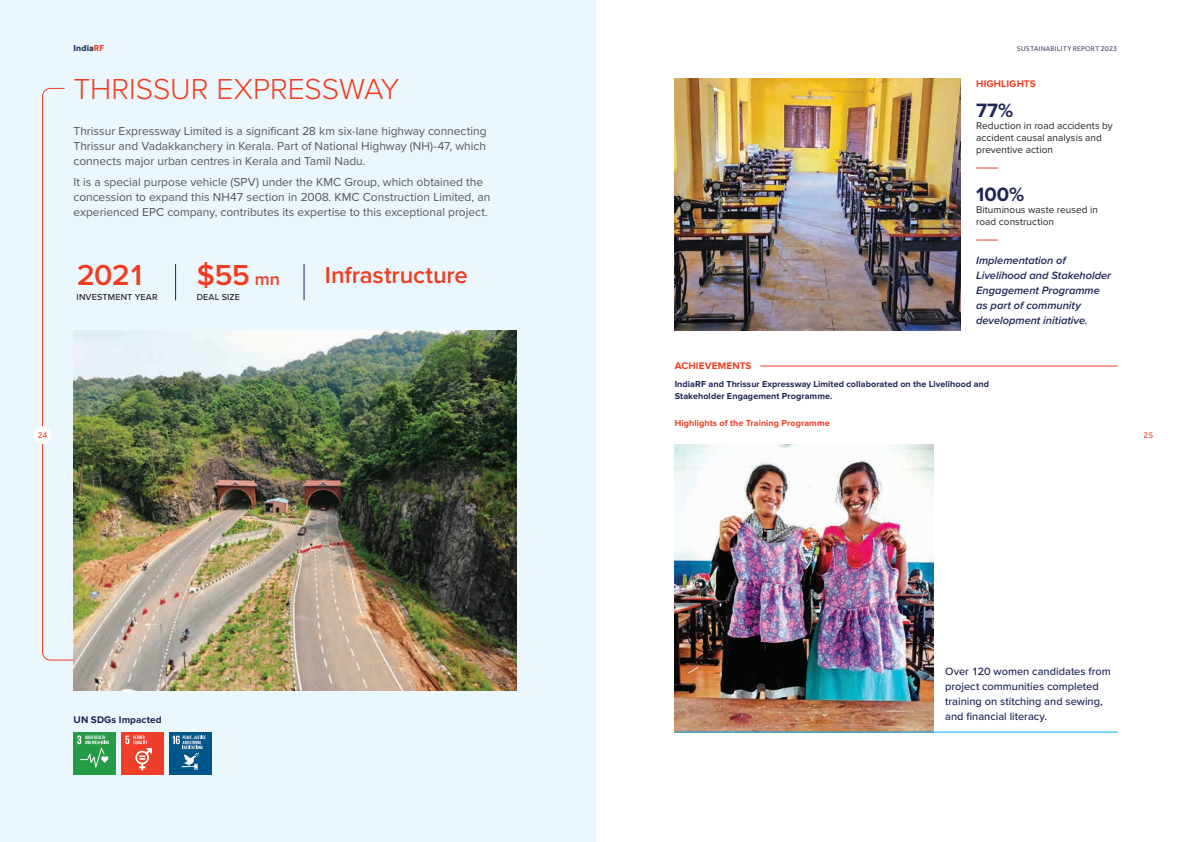
<style>
.page{position:relative;width:1191px;height:842px;background:#fff}
.page>*{position:absolute;margin:0;border:0;box-sizing:border-box;transform-origin:0 0}
.Headline__Level_1{font:300 30px "Proxima Nova";letter-spacing:-.005em;color:#ef3e22}
.Call_Out_01{font:600 30px "Proxima Nova";letter-spacing:-.035em;color:#ef3e22}
.Call_Out_01-2{font:600 24px "Proxima Nova";letter-spacing:-.005em;color:#ef3e22}
.Call_Out_02{font:700 20px "Proxima Nova";color:#1e2557}
.Body_Copy{font:12px/15px "Proxima Nova";color:#57585a;text-align:justify}
.Call_Out_Copy{font:500 11px/15px "Proxima Nova";color:#1e2557}
.Call_Out_Copy-2{font:italic 600 11px/15px "Proxima Nova";color:#1e2557}
.Call_Out_Copy-3{font:10px/12px "Proxima Nova";letter-spacing:.005em;color:#231f20}
.Body_Head_01{font:700 10px "Proxima Nova";letter-spacing:.01em;color:#ef3e22}
.Body_Head_01-2{font:700 10px "Proxima Nova";letter-spacing:.005em;color:#1e2557}
.Body_Head_01-3{font:700 9px/12px "Proxima Nova";letter-spacing:.01em;color:#1e2557}
.Body_Head_03{font:700 9px "Proxima Nova";letter-spacing:.005em;color:#ef3e22}
.Call_Out_Copy-4{font:500 9px "Proxima Nova";letter-spacing:.02em;color:#231f20}
.t1{font:700 9px "Effra";letter-spacing:.015em;color:#1e2557}
.t2{font:9px "Effra";color:#ef3e22}
.t3{font:7px "Effra";letter-spacing:.02em;color:#42426c}
.s1{color:#ef3e22}
.s2{font-size:7.5px}
.s3{font-size:18px}
</style>
<div class="page">
<div style="left:0;top:0;width:596px;height:842px;background:#eaf7fd"></div>
<hr style="left:760px;top:366px;width:357px;height:1px;background:#ef3e22">
<img style="left:74px;top:330px;width:442px;height:360px">
<div style="left:73px;top:732px;width:42px;height:42px;background:#269b47"></div>
<svg style="left:77px;top:735px;width:32px;height:33px"></svg>
<div style="left:121px;top:732px;width:42px;height:42px;background:#ef3e2a"></div>
<svg style="left:125px;top:735px;width:27px;height:35px"></svg>
<div style="left:169px;top:732px;width:42px;height:42px;background:#01558a"></div>
<svg style="left:172px;top:735px;width:34px;height:35px"></svg>
<svg style="left:976px;top:168px;width:21px;height:1px"></svg>
<svg style="left:976px;top:240px;width:21px;height:1px"></svg>
<hr style="left:175px;top:264px;width:1px;height:36px;background:#1e2557">
<hr style="left:304px;top:264px;width:1px;height:36px;background:#1e2557">
<svg style="left:42px;top:88px;width:32px;height:573px"></svg>
<img style="left:675px;top:78px;width:285px;height:252px">
<img style="left:675px;top:444px;width:258px;height:288px">
<hr style="left:675px;top:732px;width:442px;height:1px;background:#00aeef">
<div style="left:34px;top:426px;width:18px;height:18px;background:#fff;border-radius:50%"></div>
<p class="t2" style="left:38px;top:430px;width:11px">24</p>
<p class="t1" style="left:74px;top:43px;width:32px">India<span class="s1">RF</span></p>
<p class="t3" style="left:1016px;top:44px;width:102px">SUSTAINABILITY REPORT <span class="s2">2023</span></p>
<p class="Headline__Level_1" style="left:74px;top:67px;width:327px">THRISSUR EXPRESSWAY</p>
<p class="Body_Copy" style="left:74px;top:123px;width:414px">Thrissur Expressway Limited is a significant 28 km six-lane highway connecting Thrissur and Vadakkanchery in Kerala. Part of National Highway (NH)-47, which connects major urban centres in Kerala and Tamil Nadu.</p>
<p class="Body_Copy" style="left:74px;top:174px;width:418px;text-align:left">It is a special purpose vehicle (SPV) under the KMC Group, which obtained the concession to expand this NH47 section in 2008. KMC Construction Limited, an experienced EPC company, contributes its expertise to this exceptional project.</p>
<p class="Call_Out_01" style="left:77px;top:252px;width:71px">2021</p>
<p class="Call_Out_Copy-4" style="left:77px;top:290px;width:83px">INVESTMENT YEAR</p>
<p class="Call_Out_01" style="left:197px;top:252px;width:85px">$55 <span class="s3">mn</span></p>
<p class="Call_Out_Copy-4" style="left:197px;top:290px;width:45px">DEAL SIZE</p>
<p class="Call_Out_01-2" style="left:325px;top:257px;width:144px">Infrastructure</p>
<p class="Body_Head_01" style="left:976px;top:78px;width:61px">HIGHLIGHTS</p>
<p class="Call_Out_02" style="left:976px;top:99px;width:38px">77%</p>
<p class="Call_Out_Copy-3" style="left:976px;top:119px;width:138px">Reduction in road accidents by accident causal analysis and preventive action</p>
<p class="Call_Out_02" style="left:976px;top:183px;width:50px">100%</p>
<p class="Call_Out_Copy-3" style="left:976px;top:203px;width:123px">Bituminous waste reused in road construction</p>
<p class="Call_Out_Copy-2" style="left:976px;top:253px;width:136px">Implementation of<br>Livelihood and Stakeholder<br>Engagement Programme as part of community development initiative.</p>
<p class="Body_Head_01" style="left:675px;top:360px;width:78px">ACHIEVEMENTS</p>
<p class="Body_Head_01-3" style="left:675px;top:378px;width:316px">IndiaRF and Thrissur Expressway Limited collaborated on the Livelihood and<br>Stakeholder Engagement Programme.</p>
<p class="Body_Head_03" style="left:675px;top:418px;width:156px">Highlights of the Training Programme</p>
<p class="t2" style="left:1143px;top:430px;width:11px">25</p>
<p class="Body_Head_01-2" style="left:74px;top:714px;width:90px">UN SDGs Impacted</p>
<p class="Call_Out_Copy" style="left:945px;top:663px;width:167px">Over 120 women candidates from project communities completed training on stitching and sewing, and financial literacy.</p>
</div>
